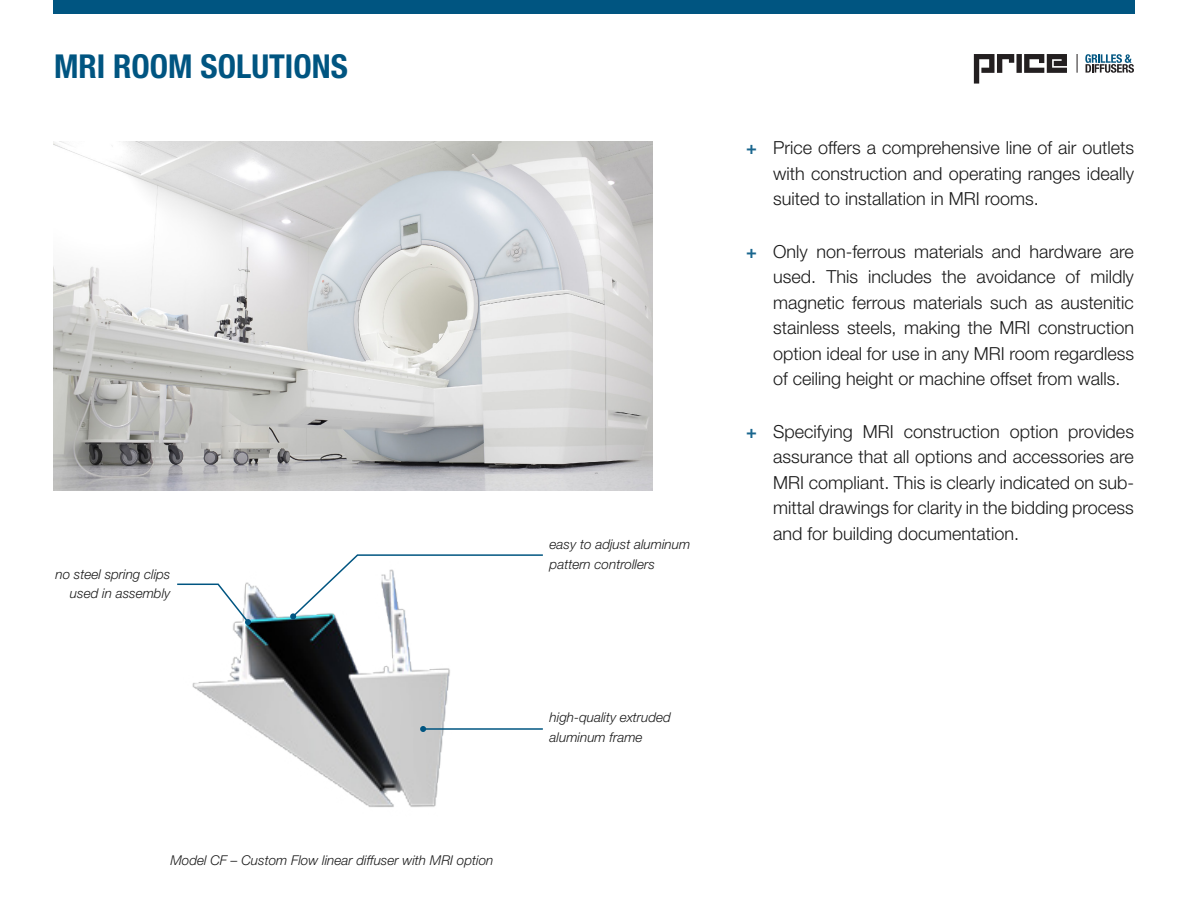
<style>
.page{position:relative;width:1188px;height:918px;background:#fff}
.page>*{position:absolute;margin:0;border:0;box-sizing:border-box;transform-origin:0 0}
.t1{font:700 condensed 33px "Helvetica Neue LT Std";color:#005581}
.t2{font:300 18px/25.5px "Helvetica Neue LT Std";color:#1a1a1a;text-align:justify}
.t3{font:italic 300 13.5px/19.5px "Helvetica Neue LT Std";color:#1a1a1a}
.s1{font-weight:700;color:#1a668e}
</style>
<div class="page">
<div style="left:53px;top:0;width:1082px;height:14px;background:#005581"></div>
<svg style="left:1077px;top:54px;width:1px;height:19px"></svg>
<svg style="left:974px;top:54px;width:40px;height:30px"></svg>
<div style="left:1016px;top:54px;width:6px;height:19px;background:#231f20"></div>
<svg style="left:1024px;top:54px;width:43px;height:19px"></svg>
<svg style="left:1085px;top:54px;width:49px;height:19px"></svg>
<img style="left:192px;top:582px;width:258px;height:225px">
<svg style="left:177px;top:583px;width:74px;height:42px"></svg>
<svg style="left:290px;top:554px;width:253px;height:65px"></svg>
<hr style="left:423px;top:728px;width:120px;height:2px;background:#005581">
<svg style="left:420px;top:726px;width:6px;height:6px"></svg>
<img style="left:53px;top:142px;width:599px;height:348px">
<h1 class="t1" style="left:54px;top:46px;width:295px">MRI ROOM SOLUTIONS</h1>
<p class="t3" style="left:55px;top:564px;width:117px;text-align:right">no steel spring clips used in assembly</p>
<p class="t3" style="left:170px;top:851px;width:325px">Model CF – Custom Flow linear diffuser with MRI option</p>
<p class="t3" style="left:550px;top:535px;width:142px">easy to adjust aluminum pattern controllers</p>
<p class="t3" style="left:550px;top:707px;width:123px">high-quality extruded aluminum frame</p>
<p class="t2" style="left:773px;top:135px;width:362px;text-indent:-27px"><span class="s1">+</span> Price offers a comprehensive line of air outlets with construction and operating ranges ideally suited to installation in MRI rooms.</p>
<p class="t2" style="left:773px;top:238px;width:362px;text-indent:-27px"><span class="s1">+</span> Only non-ferrous materials and hardware are used. This includes the avoidance of mildly magnetic ferrous materials such as austenitic stainless steels, making the MRI construction option ideal for use in any MRI room regardless of ceiling height or machine offset from walls.</p>
<p class="t2" style="left:773px;top:418px;width:362px;text-indent:-27px"><span class="s1">+</span> Specifying MRI construction option provides assurance that all options and accessories are MRI compliant. This is clearly indicated on sub&shy;mittal drawings for clarity in the bidding process and for building documentation.</p>
</div>
